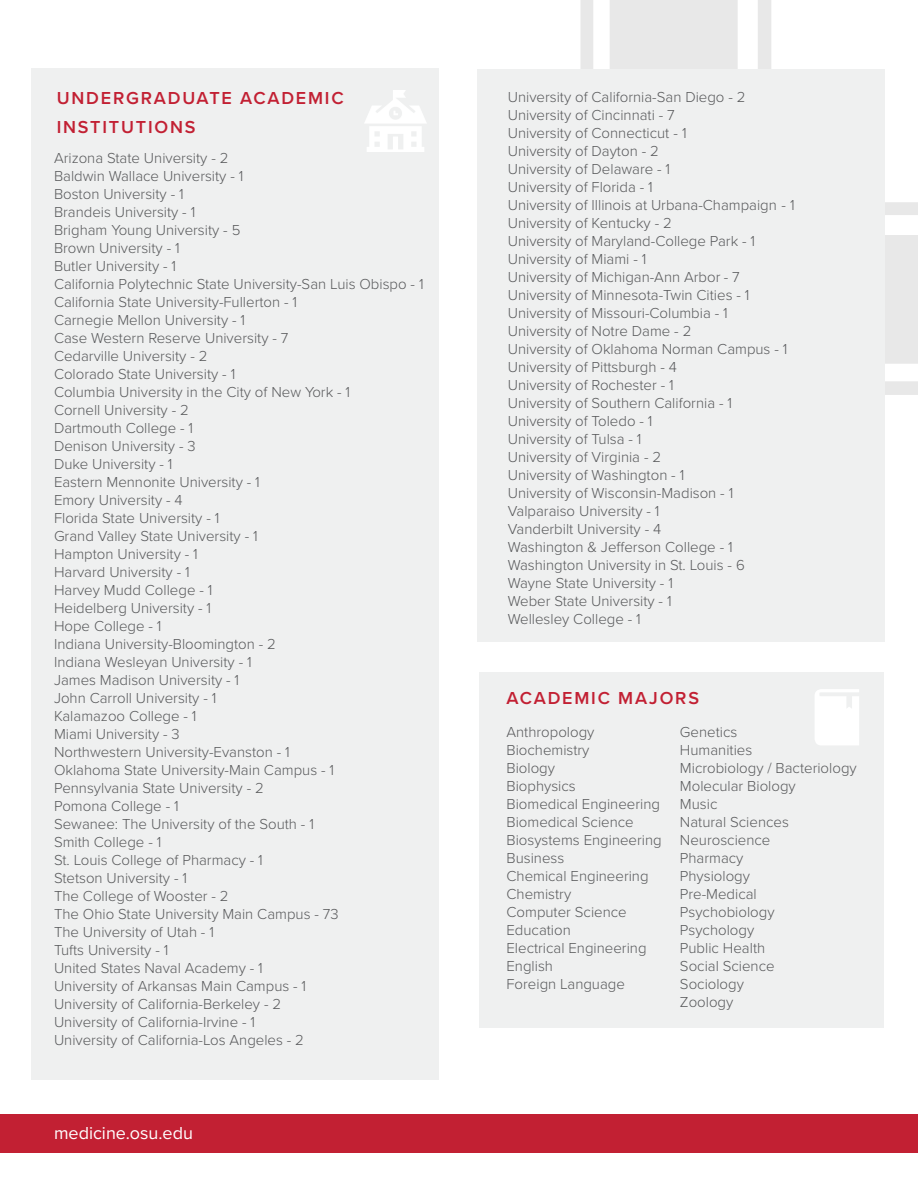
<style>
.page{position:relative;width:918px;height:1188px;background:#fff}
.page>*{position:absolute;margin:0;border:0;box-sizing:border-box;transform-origin:0 0}
.t1{font:600 18px "Proxima Nova";letter-spacing:.1em;color:#c22033}
.t2{font:18px "Proxima Nova";color:#fff}
.t3{font:300 15px/18px "Proxima Nova";color:#58595b}
</style>
<div class="page">
<svg style="left:580px;top:0;width:338px;height:395px;fill:#e8e8e8"></svg>
<svg style="left:758px;top:0;width:160px;height:215px"></svg>
<div style="left:477px;top:69px;width:408px;height:573px;background:#eff0f0"></div>
<div style="left:31px;top:69px;width:408px;height:1011px;background:#eff0f0"></div>
<div style="left:479px;top:673px;width:404px;height:355px;background:#eff0f0"></div>
<img style="left:365px;top:90px;width:61px;height:62px">
<svg style="left:815px;top:689px;width:44px;height:56px"></svg>
<div style="left:0;top:1115px;width:918px;height:38px;background:#c22033"></div>
<p class="t1" style="left:57px;top:85px;width:288px">UNDERGRADUATE ACADEMIC</p>
<p class="t1" style="left:57px;top:113px;width:140px">INSTITUTIONS</p>
<p class="t3" style="left:54px;top:149px;width:176px">Arizona State University - 2</p>
<p class="t3" style="left:54px;top:167px;width:191px">Baldwin Wallace University - 1</p>
<p class="t3" style="left:54px;top:185px;width:131px">Boston University - 1</p>
<p class="t3" style="left:54px;top:203px;width:143px">Brandeis University - 1</p>
<p class="t3" style="left:54px;top:221px;width:188px">Brigham Young University - 5</p>
<p class="t3" style="left:54px;top:239px;width:127px">Brown University - 1</p>
<p class="t3" style="left:54px;top:257px;width:124px">Butler University - 1</p>
<p class="t3" style="left:54px;top:275px;width:371px">California Polytechnic State University-San Luis Obispo - 1</p>
<p class="t3" style="left:54px;top:293px;width:245px">California State University-Fullerton - 1</p>
<p class="t3" style="left:54px;top:311px;width:193px">Carnegie Mellon University - 1</p>
<p class="t3" style="left:54px;top:329px;width:236px">Case Western Reserve University - 7</p>
<p class="t3" style="left:54px;top:347px;width:155px">Cedarville University - 2</p>
<p class="t3" style="left:54px;top:365px;width:183px">Colorado State University - 1</p>
<p class="t3" style="left:54px;top:383px;width:298px">Columbia University in the City of New York - 1</p>
<p class="t3" style="left:54px;top:401px;width:136px">Cornell University - 2</p>
<p class="t3" style="left:54px;top:419px;width:141px">Dartmouth College - 1</p>
<p class="t3" style="left:54px;top:437px;width:143px">Denison University - 3</p>
<p class="t3" style="left:54px;top:455px;width:120px">Duke University - 1</p>
<p class="t3" style="left:54px;top:473px;width:207px">Eastern Mennonite University - 1</p>
<p class="t3" style="left:54px;top:491px;width:130px">Emory University - 4</p>
<p class="t3" style="left:54px;top:509px;width:167px">Florida State University - 1</p>
<p class="t3" style="left:54px;top:527px;width:205px">Grand Valley State University - 1</p>
<p class="t3" style="left:54px;top:545px;width:145px">Hampton University - 1</p>
<p class="t3" style="left:54px;top:563px;width:137px">Harvard University - 1</p>
<p class="t3" style="left:54px;top:581px;width:160px">Harvey Mudd College - 1</p>
<p class="t3" style="left:54px;top:599px;width:159px">Heidelberg University - 1</p>
<p class="t3" style="left:54px;top:617px;width:109px">Hope College - 1</p>
<p class="t3" style="left:54px;top:635px;width:223px">Indiana University-Bloomington - 2</p>
<p class="t3" style="left:54px;top:653px;width:199px">Indiana Wesleyan University - 1</p>
<p class="t3" style="left:54px;top:671px;width:187px">James Madison University - 1</p>
<p class="t3" style="left:54px;top:689px;width:164px">John Carroll University - 1</p>
<p class="t3" style="left:54px;top:707px;width:144px">Kalamazoo College - 1</p>
<p class="t3" style="left:54px;top:725px;width:127px">Miami University - 3</p>
<p class="t3" style="left:54px;top:743px;width:237px">Northwestern University-Evanston - 1</p>
<p class="t3" style="left:54px;top:761px;width:282px">Oklahoma State University-Main Campus - 1</p>
<p class="t3" style="left:54px;top:779px;width:211px">Pennsylvania State University - 2</p>
<p class="t3" style="left:54px;top:797px;width:126px">Pomona College - 1</p>
<p class="t3" style="left:54px;top:815px;width:261px">Sewanee: The University of the South - 1</p>
<p class="t3" style="left:54px;top:833px;width:109px">Smith College - 1</p>
<p class="t3" style="left:54px;top:851px;width:210px">St. Louis College of Pharmacy - 1</p>
<p class="t3" style="left:54px;top:869px;width:135px">Stetson University - 1</p>
<p class="t3" style="left:54px;top:887px;width:176px">The College of Wooster - 2</p>
<p class="t3" style="left:54px;top:905px;width:286px">The Ohio State University Main Campus - 73</p>
<p class="t3" style="left:54px;top:923px;width:161px">The University of Utah - 1</p>
<p class="t3" style="left:54px;top:941px;width:116px">Tufts University - 1</p>
<p class="t3" style="left:54px;top:959px;width:210px">United States Naval Academy - 1</p>
<p class="t3" style="left:54px;top:977px;width:254px">University of Arkansas Main Campus - 1</p>
<p class="t3" style="left:54px;top:995px;width:229px">University of California-Berkeley - 2</p>
<p class="t3" style="left:54px;top:1013px;width:203px">University of California-Irvine - 1</p>
<p class="t3" style="left:54px;top:1031px;width:252px">University of California-Los Angeles - 2</p>
<p class="t2" style="left:54px;top:1120px;width:140px">medicine.osu.edu</p>
<p class="t3" style="left:508px;top:87px;width:239px">University of California-San Diego - 2</p>
<p class="t3" style="left:508px;top:105px;width:168px">University of Cincinnati - 7</p>
<p class="t3" style="left:508px;top:123px;width:180px">University of Connecticut - 1</p>
<p class="t3" style="left:508px;top:141px;width:153px">University of Dayton - 2</p>
<p class="t3" style="left:508px;top:159px;width:164px">University of Delaware - 1</p>
<p class="t3" style="left:508px;top:177px;width:146px">University of Florida - 1</p>
<p class="t3" style="left:508px;top:195px;width:288px">University of Illinois at Urbana-Champaign - 1</p>
<p class="t3" style="left:508px;top:213px;width:166px">University of Kentucky - 2</p>
<p class="t3" style="left:508px;top:231px;width:249px">University of Maryland-College Park - 1</p>
<p class="t3" style="left:508px;top:249px;width:140px">University of Miami - 1</p>
<p class="t3" style="left:508px;top:267px;width:233px">University of Michigan-Ann Arbor - 7</p>
<p class="t3" style="left:508px;top:285px;width:243px">University of Minnesota-Twin Cities - 1</p>
<p class="t3" style="left:508px;top:303px;width:222px">University of Missouri-Columbia - 1</p>
<p class="t3" style="left:508px;top:321px;width:185px">University of Notre Dame - 2</p>
<p class="t3" style="left:508px;top:339px;width:281px">University of Oklahoma Norman Campus - 1</p>
<p class="t3" style="left:508px;top:357px;width:171px">University of Pittsburgh - 4</p>
<p class="t3" style="left:508px;top:375px;width:168px">University of Rochester - 1</p>
<p class="t3" style="left:508px;top:393px;width:226px">University of Southern California - 1</p>
<p class="t3" style="left:508px;top:411px;width:146px">University of Toledo - 1</p>
<p class="t3" style="left:508px;top:429px;width:135px">University of Tulsa - 1</p>
<p class="t3" style="left:508px;top:447px;width:155px">University of Virginia - 2</p>
<p class="t3" style="left:508px;top:465px;width:178px">University of Washington - 1</p>
<p class="t3" style="left:508px;top:483px;width:227px">University of Wisconsin-Madison - 1</p>
<p class="t3" style="left:508px;top:501px;width:153px">Valparaiso University - 1</p>
<p class="t3" style="left:508px;top:519px;width:155px">Vanderbilt University - 4</p>
<p class="t3" style="left:508px;top:537px;width:226px">Washington &amp; Jefferson College - 1</p>
<p class="t3" style="left:508px;top:555px;width:239px">Washington University in St. Louis - 6</p>
<p class="t3" style="left:508px;top:573px;width:167px">Wayne State University - 1</p>
<p class="t3" style="left:508px;top:591px;width:165px">Weber State University - 1<br>Wellesley College - 1</p>
<p class="t1" style="left:507px;top:684px;width:194px">ACADEMIC MAJORS</p>
<p class="t3" style="left:507px;top:722px;width:90px">Anthropology</p>
<p class="t3" style="left:507px;top:740px;width:85px">Biochemistry</p>
<p class="t3" style="left:507px;top:758px;width:50px">Biology</p>
<p class="t3" style="left:507px;top:776px;width:71px">Biophysics</p>
<p class="t3" style="left:507px;top:794px;width:155px">Biomedical Engineering</p>
<p class="t3" style="left:507px;top:812px;width:129px">Biomedical Science</p>
<p class="t3" style="left:507px;top:830px;width:157px">Biosystems Engineering</p>
<p class="t3" style="left:507px;top:848px;width:59px">Business</p>
<p class="t3" style="left:507px;top:866px;width:144px">Chemical Engineering</p>
<p class="t3" style="left:507px;top:884px;width:66px">Chemistry</p>
<p class="t3" style="left:507px;top:902px;width:122px">Computer Science</p>
<p class="t3" style="left:507px;top:920px;width:66px">Education</p>
<p class="t3" style="left:507px;top:938px;width:142px">Electrical Engineering</p>
<p class="t3" style="left:507px;top:956px;width:48px">English</p>
<p class="t3" style="left:507px;top:974px;width:120px">Foreign Language</p>
<p class="t3" style="left:680px;top:722px;width:59px">Genetics</p>
<p class="t3" style="left:680px;top:740px;width:74px">Humanities</p>
<p class="t3" style="left:680px;top:758px;width:178px">Microbiology / Bacteriology</p>
<p class="t3" style="left:680px;top:776px;width:117px">Molecular Biology</p>
<p class="t3" style="left:680px;top:794px;width:39px">Music</p>
<p class="t3" style="left:680px;top:812px;width:110px">Natural Sciences</p>
<p class="t3" style="left:680px;top:830px;width:92px">Neuroscience</p>
<p class="t3" style="left:680px;top:848px;width:65px">Pharmacy</p>
<p class="t3" style="left:680px;top:866px;width:72px">Physiology</p>
<p class="t3" style="left:680px;top:884px;width:78px">Pre-Medical</p>
<p class="t3" style="left:680px;top:902px;width:96px">Psychobiology</p>
<p class="t3" style="left:680px;top:920px;width:76px">Psychology</p>
<p class="t3" style="left:680px;top:938px;width:87px">Public Health</p>
<p class="t3" style="left:680px;top:956px;width:96px">Social Science</p>
<p class="t3" style="left:680px;top:974px;width:66px">Sociology</p>
<p class="t3" style="left:680px;top:992px;width:55px">Zoology</p>
</div>
